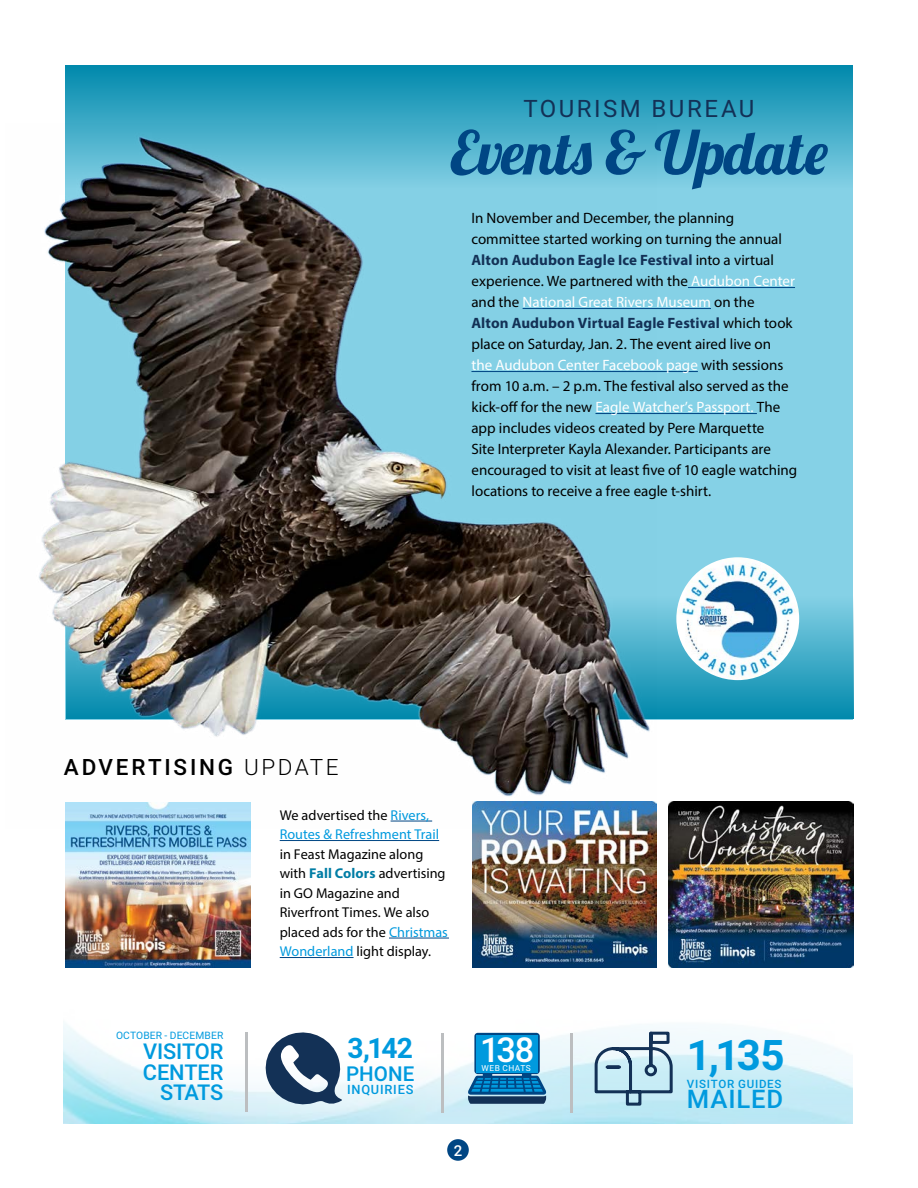
<style>
.page{position:relative;width:918px;height:1188px;background:#fff}
.page>*{position:absolute;margin:0;border:0;box-sizing:border-box;transform-origin:0 0}
.t1{font:60px "Lobster 1.4";letter-spacing:.005em;color:#004684}
.t2{font:700 42.15px "Roboto";color:#009ade}
.t3{font:500 34.5px "Roboto";color:#fff}
.t4{font:700 28.2px "Roboto";color:#009ade}
.t5{font:500 25.65px "Roboto";letter-spacing:.03em;color:#009ade}
.t6{font:24px "Roboto";letter-spacing:.105em;color:#133156}
.t7{font:500 22.5px "Roboto";letter-spacing:.12em;color:#000}
.t8{font:500 21.75px/20.5px "Roboto";letter-spacing:-.01em;color:#009ade;text-align:right}
.t9{font:500 20.55px "Roboto";letter-spacing:.005em;color:#009ade}
.t10{font:15px/21px "Myriad Pro";color:#000}
.t11{font:500 15px "Roboto";color:#fff}
.t12{font:14.25px/19.5px "Myriad Pro";color:#000}
.t13{font:14.25px/19.5px "Myriad Pro";letter-spacing:.005em;color:#009ade}
.t14{font:500 12.9px "Roboto";letter-spacing:.06em;color:#009ade}
.t15{font:500 11.55px "Roboto";letter-spacing:.065em;color:#009ade}
.t16{font:10.2px "Roboto";letter-spacing:.015em;color:#009ade}
.t17{font:8.4px "Roboto";letter-spacing:.06em;color:#fff}
.s1{font-weight:700;color:#133156}
.s2{color:#fff}
.s3{font-weight:300}
.s4{color:#000}
.s5{font-weight:700;color:#007da5}
.s6{color:#009ade}
</style>
<div class="page">
<div style="left:66px;top:65px;width:787px;height:654px;background:#85d1e6"></div>
<div style="left:447px;top:1139px;width:22px;height:22px;background:#004684;border-radius:50%"></div>
<svg style="left:467px;top:1033px;width:80px;height:71px;background:#2c8ec2"></svg>
<svg style="left:261px;top:1032px;width:82px;height:76px"></svg>
<hr style="left:245px;top:1032px;width:2px;height:80px;background:#bcbec0">
<hr style="left:441px;top:1033px;width:2px;height:79px;background:#bcbec0">
<hr style="left:570px;top:1033px;width:2px;height:79px;background:#bcbec0">
<svg style="left:593px;top:1030px;width:81px;height:77px"></svg>
<hr style="left:280px;top:840px;width:159px;height:1px;background:#004684">
<hr style="left:389px;top:938px;width:60px;height:1px;background:#004684">
<hr style="left:280px;top:957px;width:74px;height:1px;background:#004684">
<img style="left:669px;top:802px;width:184px;height:165px">
<img style="left:472px;top:828px;width:185px;height:139px">
<div style="left:66px;top:65px;width:787px;height:123px;background:linear-gradient(to bottom,#0089ab,#83d0e5)"></div>
<img style="left:66px;top:828px;width:184px;height:140px">
<div style="left:66px;top:596px;width:787px;height:123px;background:linear-gradient(to bottom,#85d1e6,#0189ac)"></div>
<img style="left:39px;top:123px;width:618px;height:705px">
<img style="left:676px;top:557px;width:123px;height:123px;border-radius:61px">
<hr style="left:688px;top:287px;width:107px;height:1px;background:#004684">
<hr style="left:523px;top:308px;width:188px;height:1px;background:#004684">
<hr style="left:471px;top:371px;width:227px;height:1px;background:#004684">
<hr style="left:596px;top:413px;width:161px;height:1px;background:#004684">
<h3 class="t6" style="left:524px;top:92px;width:232px">TOURISM BUREAU</h3>
<h1 class="t1" style="left:450px;top:114px;width:379px">Events &amp; Update</h1>
<p class="t10" style="left:471px;top:207px;width:327px">In November and December, the planning committee started working on turning the annual <span class="s1">Alton Audubon Eagle Ice Festival</span> into a virtual experience. We partnered with the <span class="s2">Audubon Center </span>and the <span class="s2">National Great Rivers Museum</span> on the<br><span class="s1">Alton Audubon Virtual Eagle Festival</span> which took place on Saturday, Jan. 2. The event aired live on<br><span class="s2">the Audubon Center Facebook page</span> with sessions from 10 a.m. – 2 p.m. The festival also served as the kick-off for the new <span class="s2">Eagle Watcher’s Passport.</span> The app includes videos created by Pere Marquette<br>Site Interpreter Kayla Alexander. Participants are encouraged to visit at least five of 10 eagle watching locations to receive a free eagle t-shirt.</p>
<h3 class="t7" style="left:64px;top:751px;width:276px">ADVERTISING <span class="s3">UPDATE</span></h3>
<p class="t13" style="left:280px;top:805px;width:161px"><span class="s4">We advertised the</span> Rivers,<br>Routes &amp; Refreshment Trail</p>
<p class="t12" style="left:280px;top:844px;width:170px">in Feast Magazine along with <span class="s5">Fall Colors</span> advertising in GO Magazine and<br>Riverfront Times. We also placed ads for the <span class="s6">Christmas<br>Wonderland</span> light display.</p>
<p class="t16" style="left:116px;top:1028px;width:109px">OCTOBER - DECEMBER</p>
<h3 class="t8" style="left:143px;top:1040px;width:82px">VISITOR<br>CENTER<br>STATS</h3>
<h3 class="t3" style="left:480px;top:1026px;width:56px">138</h3>
<h3 class="t4" style="left:347px;top:1028px;width:67px">3,142</h3>
<h3 class="t9" style="left:346px;top:1060px;width:70px">PHONE</h3>
<p class="t14" style="left:347px;top:1080px;width:68px">INQUIRIES</p>
<p class="t17" style="left:482px;top:1062px;width:51px">WEB CHATS</p>
<p class="t11" style="left:454px;top:1140px;width:10px">2</p>
<h2 class="t2" style="left:687px;top:1025px;width:99px">1,135</h2>
<p class="t15" style="left:687px;top:1076px;width:96px">VISITOR GUIDES</p>
<h3 class="t5" style="left:687px;top:1081px;width:98px">MAILED</h3>
</div>
